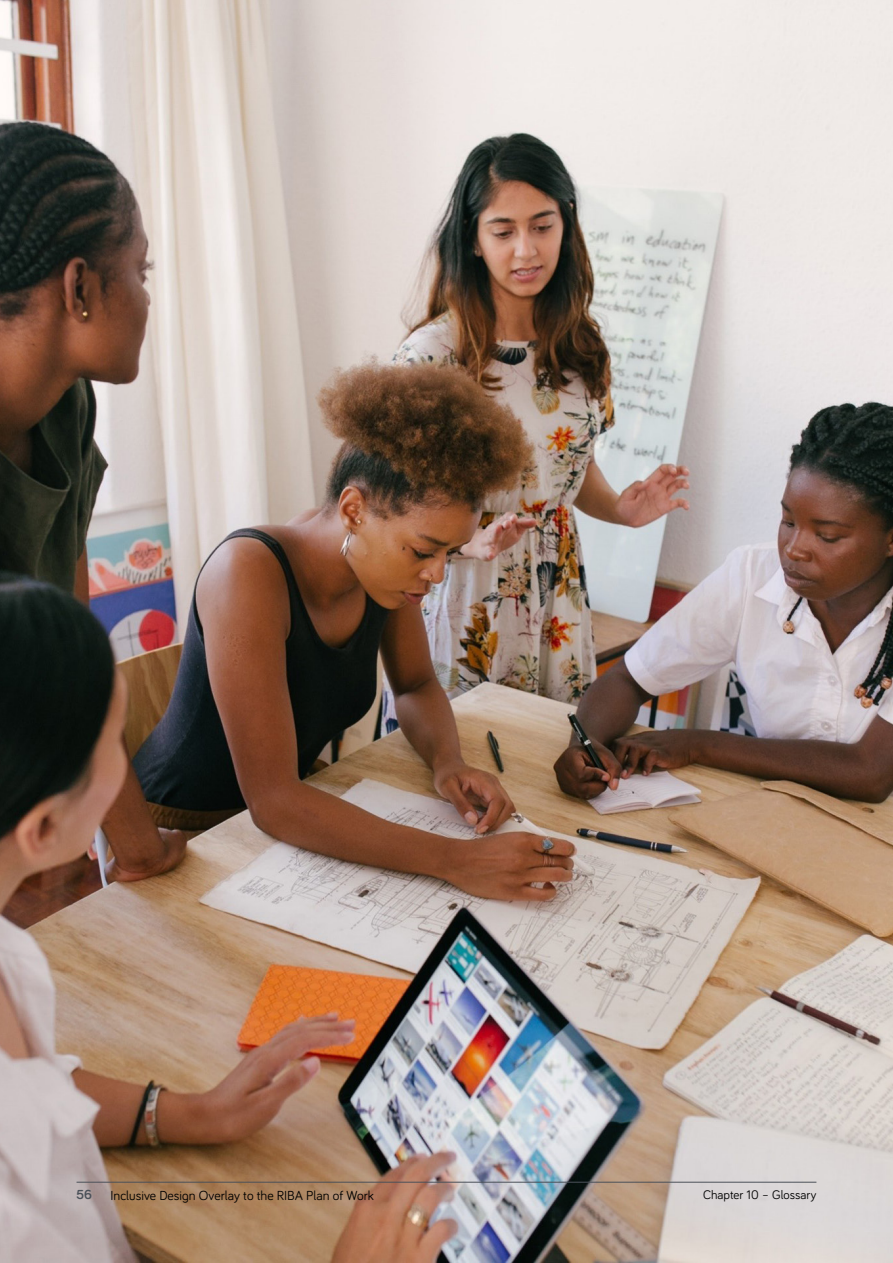
<style>
.page{position:relative;width:893px;height:1263px;background:#fff}
.page>*{position:absolute;margin:0;border:0;box-sizing:border-box;transform-origin:0 0}
.t1{font:13.5px "Bariol";color:#000}
.t2{font:700 13.5px "Bariol";color:#4b5159}
.t3{font:12.75px "Bariol";color:#000}
</style>
<div class="page">
<img style="left:0;top:0;width:893px;height:1263px">
<hr style="left:77px;top:1182px;width:739px;height:1px;background:#4b5159">
<p class="t2" style="left:77px;top:1185px;width:17px">56</p>
<p class="t1" style="left:111px;top:1186px;width:265px">Inclusive Design Overlay to the RIBA Plan of Work</p>
<p class="t3" style="left:703px;top:1186px;width:115px">Chapter 10 – Glossary</p>
</div>
